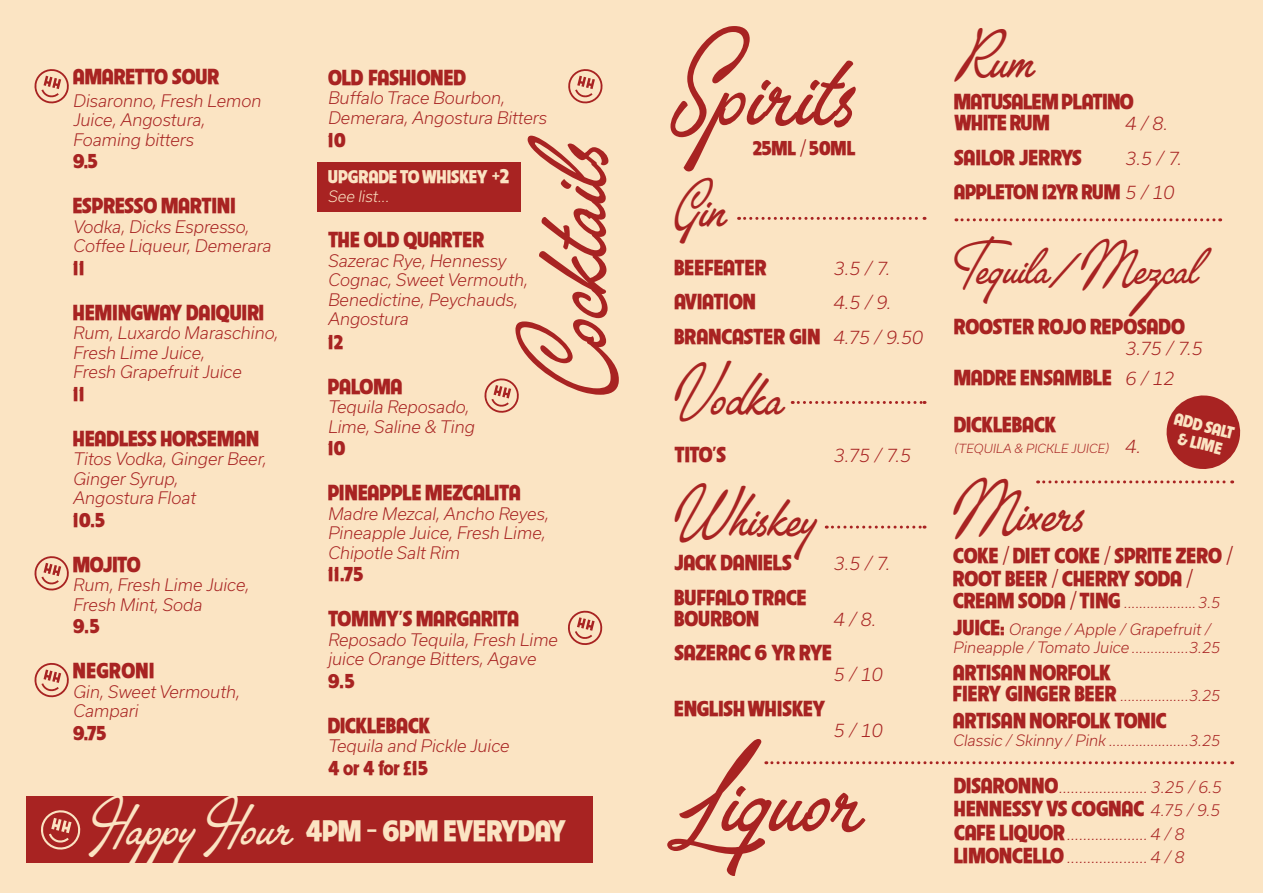
<style>
.page{position:relative;width:1263px;height:893px;background:#fbe4c3}
.page>*{position:absolute;margin:0;border:0;box-sizing:border-box;transform-origin:0 0}
.t1{font:52.5px "The Voyage Culture Script";letter-spacing:.01em;color:#a82322}
.t2{font:28.5px "The Voyage Culture Script";color:#a82322}
.t3{font:27.15px "The Voyage Culture Script";color:#fbe4c3;scale:1.07 1}
.t4{font:26.55px "LHF American Sans";letter-spacing:.02em;color:#fbe4c3}
.t5{font:24px "The Voyage Culture Script";color:#a82322}
.t6{font:19.5px/21px "LHF American Sans";letter-spacing:.01em;color:#a82322}
.t7{font:19.5px "LHF American Sans";letter-spacing:.035em;color:#a82322}
.t8{font:18.75px "LHF American Sans";color:#a82322}
.t9{font:italic 300 18px "Usual";letter-spacing:-.01em;color:#a82322}
.t10{font:18px "LHF American Sans";letter-spacing:.045em;color:#a82322}
.t11{font:18px "LHF American Sans";letter-spacing:.01em;color:#a82322}
.t12{font:italic 300 16.5px/19.5px "Usual";color:#a82322}
.t13{font:16.5px "LHF American Sans";letter-spacing:.015em;color:#fbe4c3}
.t14{font:italic 300 15.9px "Usual";color:#a82322}
.t15{font:italic 300 15px/18px "Usual";color:#a82322}
.t16{font:15px "LHF American Sans";color:#fbe4c3}
.t17{font:italic 300 15px "Usual";color:#fbe4c3}
.t18{font:italic 300 12px "Usual";letter-spacing:.015em;color:#a82322}
.s1{font-size:18px}
.s2{font-family:"Usual";font-weight:300;font-style:italic;font-size:18px}
.s3{font-family:"LHF American Sans";font-weight:400;font-style:normal;font-size:19.5px}
.s4{font-family:"Usual";font-weight:300;font-style:italic;font-size:15.9px}
</style>
<div class="page">
<div style="left:318px;top:162px;width:203px;height:49px;background:#a82322"></div>
<div style="left:26px;top:797px;width:567px;height:66px;background:#a82322"></div>
<svg style="left:1044px;top:480px;width:189px;height:3px"></svg>
<svg style="left:766px;top:761px;width:467px;height:3px"></svg>
<svg style="left:1166px;top:395px;width:75px;height:74px"></svg>
<svg style="left:34px;top:69px;width:35px;height:35px"></svg>
<svg style="left:41px;top:810px;width:40px;height:40px"></svg>
<svg style="left:34px;top:556px;width:35px;height:35px"></svg>
<svg style="left:34px;top:663px;width:35px;height:35px"></svg>
<svg style="left:568px;top:69px;width:35px;height:35px"></svg>
<svg style="left:484px;top:378px;width:35px;height:35px"></svg>
<svg style="left:568px;top:610px;width:35px;height:35px"></svg>
<svg style="left:739px;top:217px;width:186px;height:3px"></svg>
<svg style="left:792px;top:401px;width:133px;height:3px"></svg>
<svg style="left:826px;top:526px;width:99px;height:3px"></svg>
<svg style="left:956px;top:218px;width:265px;height:3px"></svg>
<p class="t6" style="left:73px;top:67px;width:148px">AMARETTO SOUR</p>
<p class="t12" style="left:73px;top:91px;width:189px">Disaronno, Fresh Lemon<br>Juice, Angostura,<br>Foaming bitters</p>
<p class="t10" style="left:73px;top:150px;width:26px">9.5</p>
<p class="t6" style="left:73px;top:196px;width:164px">ESPRESSO MARTINI</p>
<p class="t12" style="left:73px;top:217px;width:178px">Vodka, Dicks Espresso,</p>
<p class="t12" style="left:73px;top:236px;width:200px">Coffee Liqueur, Demerara</p>
<p class="t10" style="left:73px;top:256px;width:12px">11</p>
<p class="t6" style="left:73px;top:303px;width:192px">HEMINGWAY DAIQUIRI</p>
<p class="t12" style="left:73px;top:323px;width:207px">Rum, Luxardo Maraschino,</p>
<p class="t12" style="left:73px;top:343px;width:133px">Fresh Lime Juice,</p>
<p class="t12" style="left:73px;top:362px;width:170px">Fresh Grapefruit Juice</p>
<p class="t10" style="left:73px;top:382px;width:12px">11</p>
<p class="t6" style="left:73px;top:429px;width:187px">HEADLESS HORSEMAN</p>
<p class="t12" style="left:73px;top:449px;width:195px">Titos Vodka, Ginger Beer,</p>
<p class="t12" style="left:73px;top:469px;width:107px">Ginger Syrup,</p>
<p class="t12" style="left:73px;top:488px;width:124px">Angostura Float</p>
<p class="t10" style="left:73px;top:508px;width:33px">10.5</p>
<p class="t6" style="left:73px;top:555px;width:69px">MOJITO</p>
<p class="t12" style="left:73px;top:575px;width:178px">Rum, Fresh Lime Juice,</p>
<p class="t12" style="left:73px;top:595px;width:131px">Fresh Mint, Soda</p>
<p class="t10" style="left:73px;top:615px;width:28px">9.5</p>
<p class="t7" style="left:73px;top:659px;width:83px">NEGRONI</p>
<p class="t12" style="left:73px;top:682px;width:168px">Gin, Sweet Vermouth,<br>Campari</p>
<p class="t10" style="left:73px;top:722px;width:35px">9.75</p>
<p class="t3" style="left:89px;top:817px;width:191px">Happy Ho u r</p>
<p class="t6" style="left:328px;top:68px;width:140px">OLD FASHIONED</p>
<p class="t12" style="left:328px;top:88px;width:220px">Buffalo Trace Bourbon,<br>Demerara, Angostura Bitters</p>
<p class="t10" style="left:328px;top:129px;width:19px">10</p>
<p class="t13" style="left:328px;top:166px;width:183px">UPGRADE TO WHISKEY <span class="s1">+2</span></p>
<p class="t17" style="left:328px;top:188px;width:63px">See list...</p>
<p class="t6" style="left:328px;top:230px;width:158px">THE OLD QUARTER</p>
<p class="t12" style="left:328px;top:251px;width:201px">Sazerac Rye, Hennessy<br>Cognac, Sweet Vermouth,<br>Benedictine, Peychauds,<br>Angostura</p>
<p class="t10" style="left:328px;top:330px;width:16px">12</p>
<p class="t6" style="left:328px;top:377px;width:76px">PALOMA</p>
<p class="t12" style="left:328px;top:397px;width:148px">Tequila Reposado,<br>Lime, Saline &amp; Ting</p>
<p class="t10" style="left:328px;top:437px;width:19px">10</p>
<p class="t6" style="left:328px;top:483px;width:194px">PINEAPPLE MEZCALITA</p>
<p class="t12" style="left:328px;top:504px;width:222px">Madre Mezcal, Ancho Reyes,<br>Pineapple Juice, Fresh Lime,<br>Chipotle Salt Rim</p>
<p class="t10" style="left:328px;top:563px;width:37px">11.75</p>
<p class="t6" style="left:328px;top:609px;width:193px">TOMMY’S MARGARITA</p>
<p class="t12" style="left:328px;top:630px;width:231px">Reposado Tequila, Fresh Lime juice Orange Bitters, Agave</p>
<p class="t10" style="left:328px;top:670px;width:28px">9.5</p>
<p class="t6" style="left:328px;top:716px;width:104px">DICKLEBACK</p>
<p class="t12" style="left:328px;top:736px;width:183px">Tequila and Pickle Juice</p>
<p class="t10" style="left:328px;top:757px;width:101px">4 or 4 for £15</p>
<p class="t1" style="left:554px;top:395px;width:261px;rotate:-90deg">Co cktails</p>
<p class="t4" style="left:306px;top:814px;width:262px">4PM - 6PM EVERYDAY</p>
<p class="t1" style="left:670px;top:73px;width:186px">Spirits</p>
<p class="t11" style="left:753px;top:137px;width:104px">25ML / 50ML</p>
<p class="t2" style="left:675px;top:199px;width:52px">Gin</p>
<p class="t6" style="left:675px;top:258px;width:94px">BEEFEATER</p>
<p class="t9" style="left:834px;top:258px;width:58px">3.5 / 7.</p>
<p class="t6" style="left:675px;top:292px;width:83px">AVIATION</p>
<p class="t9" style="left:834px;top:292px;width:59px">4.5 / 9.</p>
<p class="t6" style="left:675px;top:327px;width:250px">BRANCASTER GIN <span class="s2">4.75 / 9.50</span></p>
<p class="t2" style="left:675px;top:386px;width:109px">Vo dk a</p>
<p class="t6" style="left:675px;top:445px;width:53px">TITO’S</p>
<p class="t9" style="left:834px;top:445px;width:79px">3.75 / 7.5</p>
<p class="t2" style="left:675px;top:508px;width:143px">Whiskey</p>
<p class="t6" style="left:675px;top:553px;width:119px">JACK DANIELS</p>
<p class="t9" style="left:834px;top:553px;width:58px">3.5 / 7.</p>
<p class="t6" style="left:675px;top:588px;width:134px">BUFFALO TRACE</p>
<p class="t6" style="left:675px;top:609px;width:86px">BOURBON</p>
<p class="t9" style="left:834px;top:609px;width:44px">4 / 8.</p>
<p class="t6" style="left:675px;top:643px;width:159px">SAZERAC 6 YR RYE</p>
<p class="t9" style="left:834px;top:664px;width:51px">5 / 10</p>
<p class="t6" style="left:675px;top:699px;width:153px">ENGLISH WHISKEY</p>
<p class="t9" style="left:834px;top:720px;width:51px">5 / 10</p>
<p class="t1" style="left:667px;top:779px;width:195px">Liquor</p>
<p class="t2" style="left:954px;top:50px;width:80px">Ru m</p>
<p class="t6" style="left:954px;top:92px;width:181px">MATUSALEM PLATINO<br>WHITE RUM</p>
<p class="t9" style="left:1125px;top:113px;width:44px">4 / 8.</p>
<p class="t6" style="left:954px;top:148px;width:129px">SAILOR JERRYS</p>
<p class="t9" style="left:1125px;top:148px;width:58px">3.5 / 7.</p>
<p class="t8" style="left:954px;top:180px;width:222px">APPLETON 12YR RUM <span class="s2">5 / 10</span></p>
<p class="t5" style="left:954px;top:259px;width:259px">Tequila /Mezcal</p>
<p class="t6" style="left:954px;top:317px;width:232px">ROOSTER ROJO REPOSADO</p>
<p class="t9" style="left:1125px;top:338px;width:79px">3.75 / 7.5</p>
<p class="t6" style="left:954px;top:368px;width:222px">MADRE ENSAMBLE <span class="s2">6 / 12</span></p>
<p class="t6" style="left:954px;top:415px;width:104px">DICKLEBACK</p>
<p class="t18" style="left:954px;top:441px;width:188px">(TEQUILA &amp; PICKLE JUICE) <span class="s1">4.</span></p>
<p class="t16" style="left:1177px;top:409px;width:62px;rotate:14deg">ADD SALT</p>
<p class="t16" style="left:1181px;top:429px;width:46px;rotate:14deg">&amp; LIME</p>
<p class="t2" style="left:953px;top:502px;width:132px">Mixers</p>
<p class="t6" style="left:953px;top:546px;width:281px">COKE / DIET COKE / SPRITE ZERO /</p>
<p class="t6" style="left:953px;top:569px;width:241px">ROOT BEER / CHERRY SODA /</p>
<p class="t15" style="left:953px;top:594px;width:269px"><span class="s3">CREAM SODA / TING</span> ...................3.5</p>
<p class="t15" style="left:953px;top:621px;width:269px"><span class="s3">JUICE:</span> Orange / Apple / Grapefruit /<br>Pineapple / Tomato Juice ...............3.25</p>
<p class="t6" style="left:953px;top:663px;width:160px">ARTISAN NORFOLK</p>
<p class="t15" style="left:953px;top:687px;width:269px"><span class="s3">FIERY GINGER BEER</span> ..................3.25</p>
<p class="t6" style="left:953px;top:711px;width:215px">ARTISAN NORFOLK TONIC</p>
<p class="t15" style="left:953px;top:732px;width:269px">Classic / Skinny / Pink .....................3.25</p>
<p class="t14" style="left:954px;top:778px;width:269px"><span class="s3">DISARONNO</span>...................... 3.25 / 6.5</p>
<p class="t6" style="left:954px;top:799px;width:267px">HENNESSY VS COGNAC <span class="s4">4.75 / 9.5</span></p>
<p class="t14" style="left:954px;top:824px;width:232px"><span class="s3">CAFE LIQUOR</span>.................... 4 / 8</p>
<p class="t14" style="left:954px;top:848px;width:232px"><span class="s3">LIMONCELLO</span> .................... 4 / 8</p>
</div>
